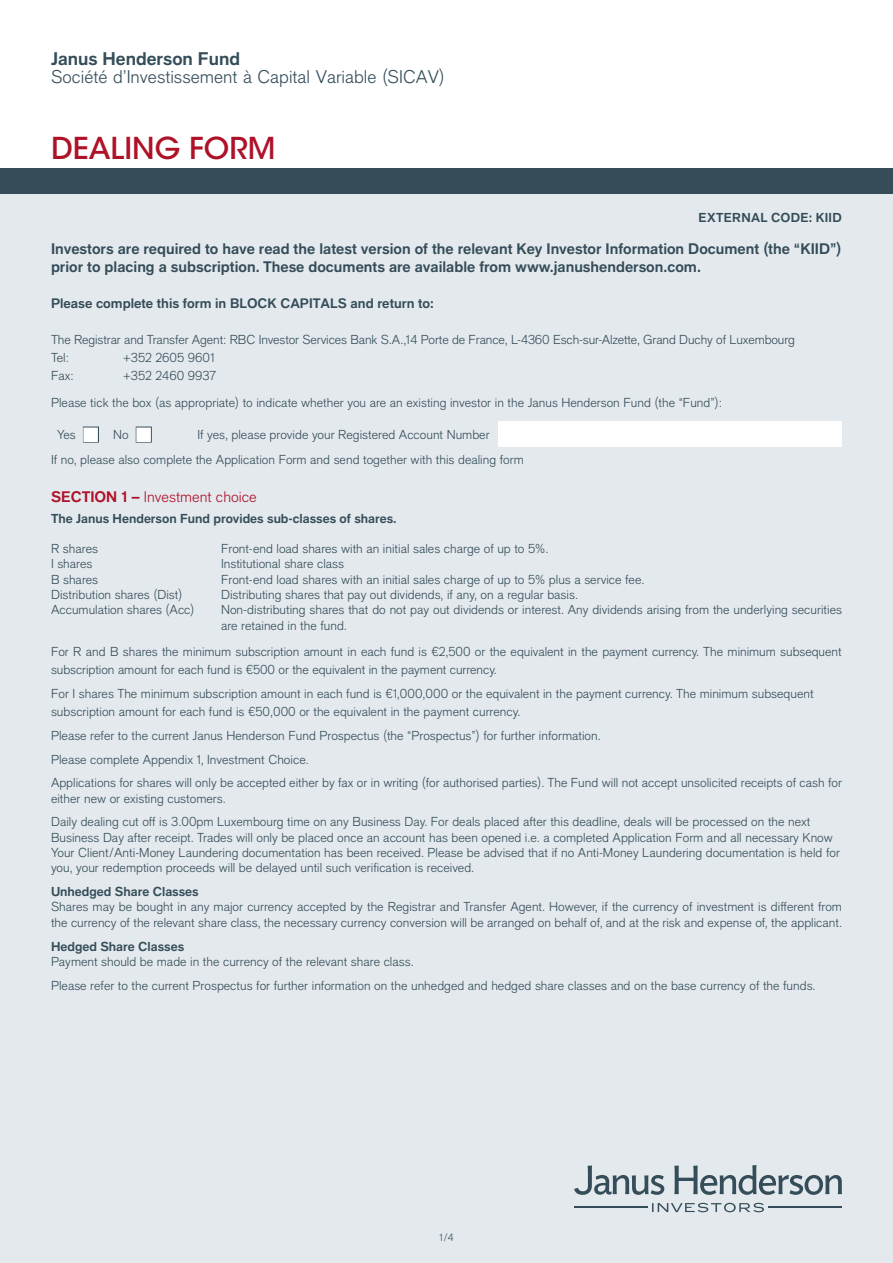
<style>
.page{position:relative;width:893px;height:1263px;background:#fff}
.page>*{position:absolute;margin:0;border:0;box-sizing:border-box;transform-origin:0 0}
.t1{font:500 30px "ITC Avant Garde Std";color:#ae1229}
._01__fc_main_small_h{font:300 18px "Applied Sans Pro";color:#344d59}
.t2{font:700 18px "Applied Sans Pro";color:#344d59}
.t3{font:700 15px/18px "Applied Sans Pro";color:#344d59}
._10__body_head_blue{font:300 15px "Applied Sans Pro";color:#ae1229}
._11__body_text{font:700 13.5px "Applied Sans Pro";color:#344d59}
._11__body_text-2{font:300 12.75px/15.3px "Applied Sans Pro";color:#344d59}
._11b__bold_body_text{font:700 12.75px "Applied Sans Pro";color:#344d59}
._11__body_text-3{font:700 12.75px "Applied Sans Pro";color:#344d59}
._04__head_blue_level{font:700 12.75px "Applied Sans Pro";letter-spacing:.02em;color:#344d59}
._14__footnote_file_n{font:300 10.5px "Applied Sans Pro";color:#344d59}
.s1{font-weight:700}
</style>
<div class="page">
<div style="left:0;top:174px;width:893px;height:1089px;background:#e4e9ed"></div>
<div style="left:499px;top:421px;width:343px;height:26px;background:#fff"></div>
<div style="left:0;top:168px;width:893px;height:25px;background:#344d59"></div>
<svg style="left:652px;top:1203px;width:112px;height:9px"></svg>
<hr style="left:768px;top:1207px;width:74px;height:1px;background:#344d59">
<hr style="left:574px;top:1207px;width:74px;height:1px;background:#344d59">
<svg style="left:574px;top:1165px;width:268px;height:30px"></svg>
<p class="t2" style="left:51px;top:47px;width:191px">Janus Henderson Fund</p>
<p class="_01__fc_main_small_h" style="left:51px;top:66px;width:395px">Société d’Investissement à Capital Variable (SICAV)</p>
<p class="t1" style="left:51px;top:129px;width:226px">DEALING FORM</p>
<p class="_04__head_blue_level" style="left:699px;top:210px;width:145px">EXTERNAL CODE: KIID</p>
<p class="t3" style="left:51px;top:240px;width:792px">Investors are required to have read the latest version of the relevant Key Investor Information Document (the “KIID”) prior to placing a subscription. These documents are available from www.janushenderson.com.</p>
<p class="_11__body_text" style="left:51px;top:295px;width:384px">Please complete this form in BLOCK CAPITALS and return to:</p>
<p class="_11__body_text-2" style="left:51px;top:332px;width:745px">The Registrar and Transfer Agent: RBC Investor Services Bank S.A.,14 Porte de France, L-4360 Esch-sur-Alzette, Grand Duchy of Luxembourg</p>
<p class="_11__body_text-2" style="left:51px;top:350px;width:20px">Tel:</p>
<p class="_11__body_text-2" style="left:123px;top:350px;width:93px">+352 2605 9601</p>
<p class="_11__body_text-2" style="left:51px;top:368px;width:24px">Fax:</p>
<p class="_11__body_text-2" style="left:123px;top:368px;width:94px">+352 2460 9937</p>
<p class="_11__body_text-2" style="left:51px;top:394px;width:672px">Please tick the box (as appropriate) to indicate whether you are an existing investor in the Janus Henderson Fund (the “Fund”):</p>
<p class="_11__body_text-2" style="left:57px;top:427px;width:96px">Yes ■ No ■</p>
<p class="_11__body_text-2" style="left:197px;top:427px;width:294px">If yes, please provide your Registered Account Number</p>
<p class="_11__body_text-2" style="left:51px;top:452px;width:474px">If no, please also complete the Application Form and send together with this dealing form</p>
<p class="_10__body_head_blue" style="left:51px;top:488px;width:207px"><span class="s1">SECTION 1 –</span> Investment choice</p>
<p class="_11b__bold_body_text" style="left:51px;top:510px;width:347px">The Janus Henderson Fund provides sub-classes of shares.</p>
<p class="_11__body_text-2" style="left:51px;top:541px;width:49px">R shares</p>
<p class="_11__body_text-2" style="left:221px;top:541px;width:329px">Front-end load shares with an initial sales charge of up to 5%.</p>
<p class="_11__body_text-2" style="left:51px;top:556px;width:43px">I shares</p>
<p class="_11__body_text-2" style="left:221px;top:556px;width:124px">Institutional share class</p>
<p class="_11__body_text-2" style="left:51px;top:572px;width:49px">B shares</p>
<p class="_11__body_text-2" style="left:221px;top:572px;width:425px">Front-end load shares with an initial sales charge of up to 5% plus a service fee.</p>
<p class="_11__body_text-2" style="left:51px;top:587px;width:133px">Distribution shares (Dist)</p>
<p class="_11__body_text-2" style="left:221px;top:587px;width:358px">Distributing shares that pay out dividends, if any, on a regular basis.</p>
<p class="_11__body_text-2" style="left:51px;top:602px;width:145px">Accumulation shares (Acc)</p>
<p class="_11__body_text-2" style="left:221px;top:602px;width:622px">Non-distributing shares that do not pay out dividends or interest. Any dividends arising from the underlying securities are retained in the fund.</p>
<p class="_11__body_text-2" style="left:51px;top:643px;width:792px;line-height:18px">For R and B shares the minimum subscription amount in each fund is €2,500 or the equivalent in the payment currency. The minimum subsequent subscription amount for each fund is €500 or the equivalent in the payment currency.</p>
<p class="_11__body_text-2" style="left:51px;top:684px;width:764px;line-height:18px">For I shares The minimum subscription amount in each fund is €1,000,000 or the equivalent in the payment currency. The minimum subsequent subscription amount for each fund is €50,000 or the equivalent in the payment currency.</p>
<p class="_11__body_text-2" style="left:51px;top:728px;width:551px">Please refer to the current Janus Henderson Fund Prospectus (the “Prospectus”) for further information.</p>
<p class="_11__body_text-2" style="left:51px;top:751px;width:259px">Please complete Appendix 1, Investment Choice.</p>
<p class="_11__body_text-2" style="left:51px;top:775px;width:792px">Applications for shares will only be accepted either by fax or in writing (for authorised parties). The Fund will not accept unsolicited receipts of cash for either new or existing customers.</p>
<p class="_11__body_text-2" style="left:51px;top:814px;width:790px">Daily dealing cut off is 3.00pm Luxembourg time on any Business Day. For deals placed after this deadline, deals will be processed on the next Business Day after receipt. Trades will only be placed once an account has been opened i.e. a completed Application Form and all necessary Know Your Client/Anti-Money Laundering documentation has been received. Please be advised that if no Anti-Money Laundering documentation is held for you, your redemption proceeds will be delayed until such verification is received.</p>
<p class="_11b__bold_body_text" style="left:51px;top:884px;width:149px">Unhedged Share Classes</p>
<p class="_11__body_text-2" style="left:51px;top:899px;width:793px">Shares may be bought in any major currency accepted by the Registrar and Transfer Agent. However, if the currency of investment is different from the currency of the relevant share class, the necessary currency conversion will be arranged on behalf of, and at the risk and expense of, the applicant.</p>
<p class="_11__body_text-3" style="left:51px;top:938px;width:135px">Hedged Share Classes</p>
<p class="_11__body_text-2" style="left:51px;top:954px;width:364px">Payment should be made in the currency of the relevant share class.</p>
<p class="_11__body_text-2" style="left:51px;top:977px;width:766px">Please refer to the current Prospectus for further information on the unhedged and hedged share classes and on the base currency of the funds.</p>
<p class="_14__footnote_file_n" style="left:439px;top:1231px;width:16px">1/4</p>
</div>
